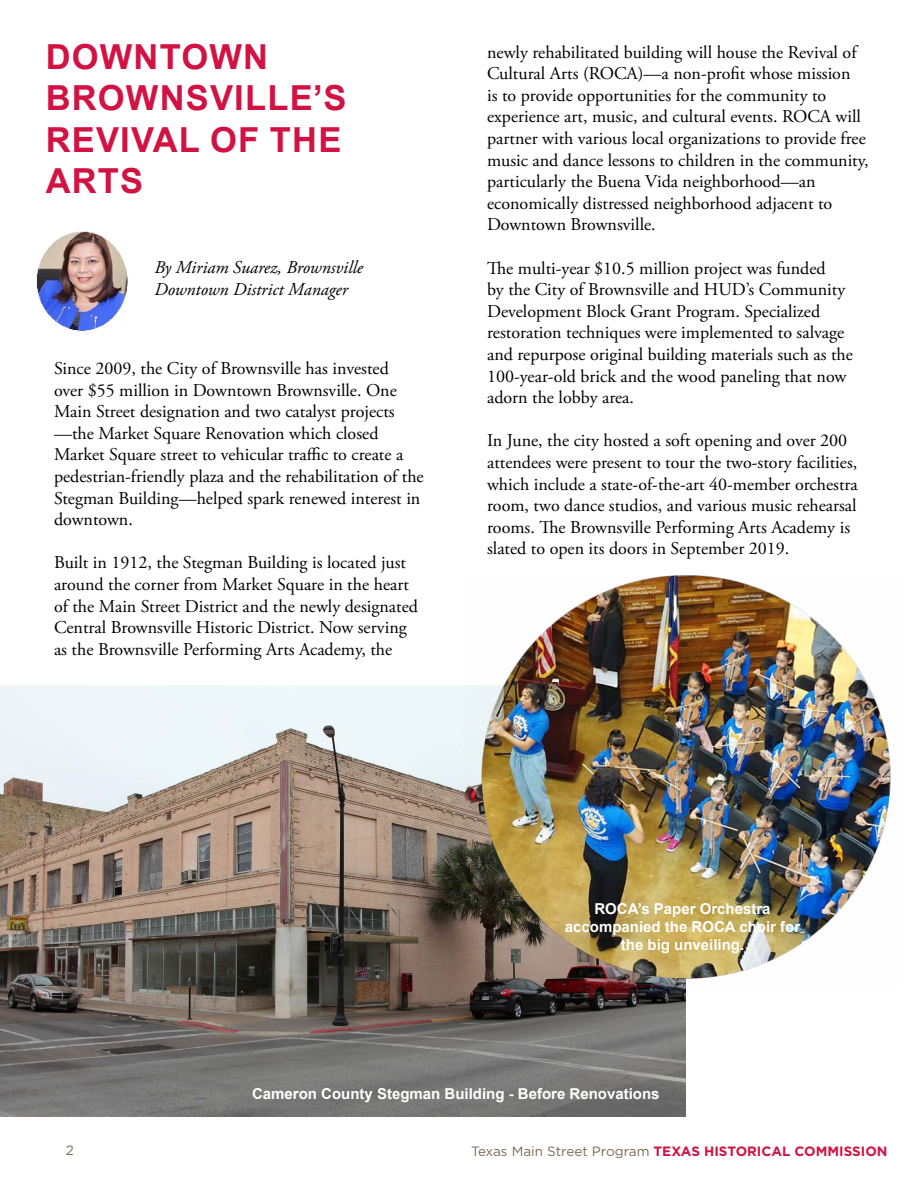
<style>
.page{position:relative;width:918px;height:1188px;background:#fff}
.page>*{position:absolute;margin:0;border:0;box-sizing:border-box;transform-origin:0 0}
.t1{font:700 34.5px/41.4px "Arial";letter-spacing:.035em;color:#d21242}
.t2{font:18px/21.6px "Adobe Garamond Pro";color:#000}
.t3{font:italic 18px/21.6px "Adobe Garamond Pro";color:#000}
.t4{font:700 15px/18px "Arial";color:#fff;text-align:center}
.t5{font:700 13.5px "Gotham";color:#d21242}
.t6{font:13.5px "Gotham";color:#7c6a55}
.s1{font-weight:400;color:#7c6a55}
</style>
<div class="page">
<img style="left:36px;top:231px;width:92px;height:100px">
<img style="left:0;top:686px;width:686px;height:431px">
<img style="left:464px;top:575px;width:427px;height:413px">
<h1 class="t1" style="left:46px;top:36px;width:302px">DOWNTOWN<br>BROWNSVILLE’S<br>REVIVAL OF THE<br>ARTS</h1>
<p class="t3" style="left:154px;top:257px;width:210px">By Miriam Suarez, Brownsville<br>Downtown District Manager</p>
<p class="t2" style="left:54px;top:358px;width:371px">Since 2009, the City of Brownsville has invested<br>over $55 million in Downtown Brownsville. One Main Street designation and two catalyst projects —the Market Square Renovation which closed Market Square street to vehicular traffic to create a pedestrian-friendly plaza and the rehabilitation of the Stegman Building—helped spark renewed interest in downtown.</p>
<p class="t2" style="left:54px;top:553px;width:366px">Built in 1912, the Stegman Building is located just around the corner from Market Square in the heart of the Main Street District and the newly designated Central Brownsville Historic District. Now serving as the Brownsville Performing Arts Academy, the</p>
<p class="t2" style="left:487px;top:42px;width:383px">newly rehabilitated building will house the Revival of Cultural Arts (ROCA)—a non-profit whose mission<br>is to provide opportunities for the community to experience art, music, and cultural events. ROCA will partner with various local organizations to provide free music and dance lessons to children in the community, particularly the Buena Vida neighborhood—an economically distressed neighborhood adjacent to Downtown Brownsville.</p>
<p class="t2" style="left:487px;top:258px;width:367px">The multi-year $10.5 million project was funded<br>by the City of Brownsville and HUD’s Community Development Block Grant Program. Specialized restoration techniques were implemented to salvage and repurpose original building materials such as the 100-year-old brick and the wood paneling that now adorn the lobby area.</p>
<p class="t2" style="left:487px;top:430px;width:372px">In June, the city hosted a soft opening and over 200 attendees were present to tour the two-story facilities, which include a state-of-the-art 40-member orchestra room, two dance studios, and various music rehearsal rooms. The Brownsville Performing Arts Academy is slated to open its doors in September 2019.</p>
<p class="t4" style="left:565px;top:899px;width:237px">ROCA’s Paper Orchestra accompanied the ROCA choir for the big unveiling.</p>
<p class="t4" style="left:252px;top:1085px;width:409px">Cameron County Stegman Building - Before Renovations</p>
<p class="t6" style="left:66px;top:1141px;width:10px">2</p>
<p class="t5" style="left:471px;top:1143px;width:418px"><span class="s1">Texas Main Street Program</span> TEXAS HISTORICAL COMMISSION</p>
</div>
